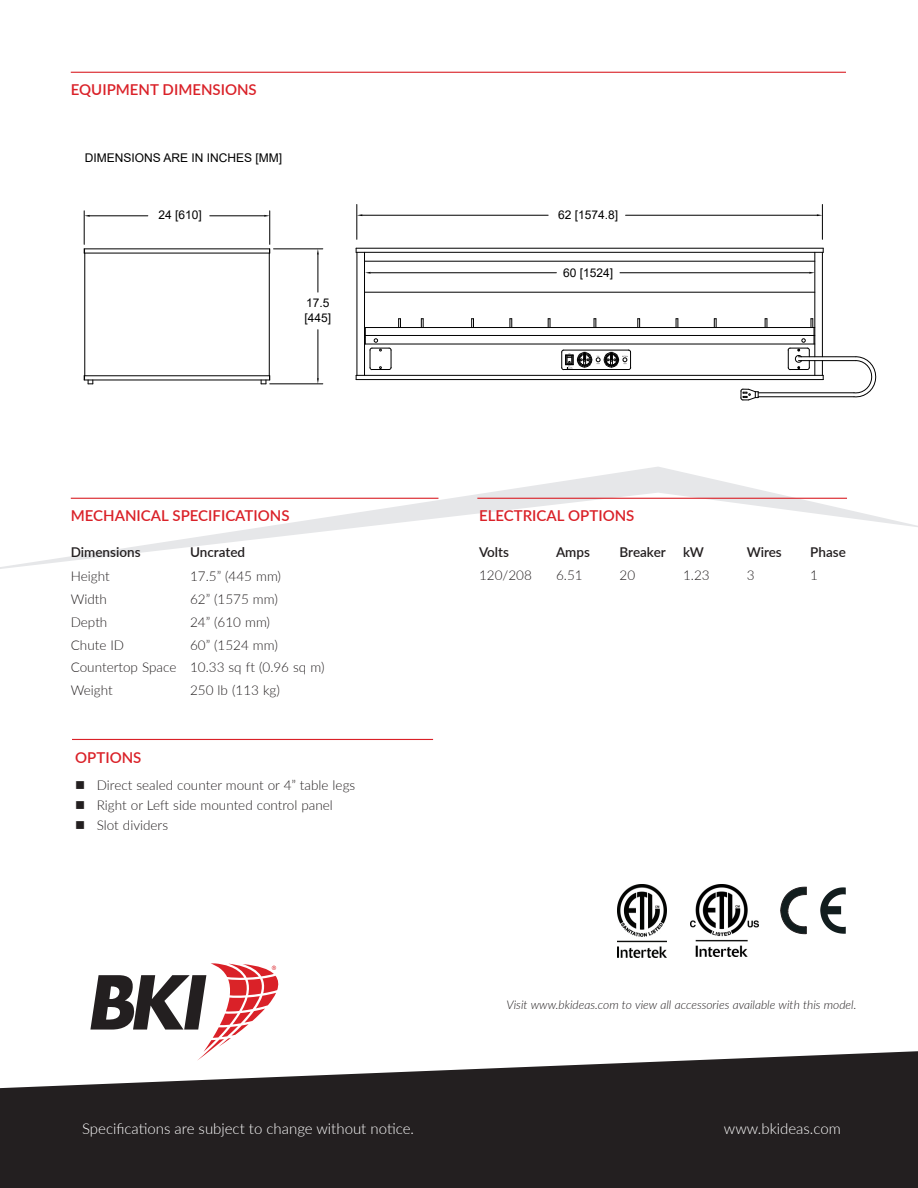
<style>
.page{position:relative;width:918px;height:1188px;background:#fff}
.page>*{position:absolute;margin:0;border:0;box-sizing:border-box;transform-origin:0 0}
.Subhead{font:600 15px "Lato";color:#da2128}
.t1{font:300 15px "Lato";color:#fff}
._9_pt_flush_left{font:300 13.5px "Lato";color:#231f20}
._9_pt_flush_left_sem{font:600 13.5px "Lato";color:#231f20}
.t2{font:italic 300 13.5px "Lato";color:#fff}
._8_pt_italic{font:italic 300 12px "Lato";color:#231f20}
.t3{font:12px/14.4px "Arial";color:#000}
</style>
<div class="page">
<svg style="left:0;top:1051px;width:918px;height:137px;background:#3e3a3b"></svg>
<svg style="left:90px;top:963px;width:189px;height:98px"></svg>
<svg style="left:0;top:467px;width:918px;height:102px"></svg>
<hr style="left:71px;top:72px;width:775px;height:1px;background:#da2128">
<img style="left:617px;top:885px;width:50px;height:72px">
<img style="left:690px;top:885px;width:69px;height:72px">
<svg style="left:820px;top:887px;width:26px;height:47px"></svg>
<svg style="left:781px;top:887px;width:26px;height:47px"></svg>
<hr style="left:71px;top:498px;width:367px;height:1px;background:#da2128">
<hr style="left:477px;top:498px;width:370px;height:1px;background:#da2128">
<hr style="left:72px;top:739px;width:361px;height:1px;background:#da2128">
<hr style="left:269px;top:253px;width:1px;height:123px;background:#010101">
<hr style="left:84px;top:253px;width:1px;height:123px;background:#010101">
<hr style="left:84px;top:248px;width:186px;height:1px;background:#010101">
<hr style="left:84px;top:253px;width:186px;height:1px;background:#010101">
<hr style="left:84px;top:380px;width:186px;height:1px;background:#010101">
<hr style="left:84px;top:375px;width:186px;height:1px;background:#010101">
<svg style="left:261px;top:376px;width:9px;height:8px"></svg>
<svg style="left:84px;top:376px;width:9px;height:8px"></svg>
<hr style="left:84px;top:211px;width:1px;height:33px;background:#010101">
<hr style="left:269px;top:211px;width:1px;height:33px;background:#010101">
<hr style="left:90px;top:215px;width:58px;height:1px;background:#010101">
<hr style="left:210px;top:215px;width:54px;height:1px;background:#010101">
<hr style="left:274px;top:248px;width:49px;height:1px;background:#010101">
<hr style="left:270px;top:383px;width:53px;height:1px;background:#010101">
<hr style="left:317px;top:254px;width:1px;height:38px;background:#010101">
<hr style="left:317px;top:330px;width:1px;height:48px;background:#010101">
<svg style="left:317px;top:378px;width:2px;height:6px"></svg>
<hr style="left:365px;top:327px;width:450px;height:1px;background:#010101">
<hr style="left:365px;top:344px;width:450px;height:1px;background:#010101">
<hr style="left:356px;top:375px;width:467px;height:1px;background:#010101">
<hr style="left:356px;top:379px;width:467px;height:1px;background:#010101">
<hr style="left:364px;top:252px;width:1px;height:123px;background:#010101">
<hr style="left:357px;top:252px;width:1px;height:123px;background:#010101">
<hr style="left:814px;top:252px;width:1px;height:105px;background:#010101">
<hr style="left:356px;top:248px;width:467px;height:1px;background:#010101">
<hr style="left:356px;top:252px;width:467px;height:1px;background:#010101">
<hr style="left:365px;top:261px;width:450px;height:1px;background:#010101">
<hr style="left:822px;top:252px;width:1px;height:105px;background:#010101">
<svg style="left:398px;top:318px;width:3px;height:9px"></svg>
<svg style="left:637px;top:318px;width:3px;height:9px"></svg>
<svg style="left:676px;top:318px;width:2px;height:9px"></svg>
<svg style="left:714px;top:318px;width:3px;height:9px"></svg>
<svg style="left:765px;top:318px;width:3px;height:9px"></svg>
<svg style="left:421px;top:318px;width:3px;height:9px"></svg>
<svg style="left:471px;top:318px;width:3px;height:9px"></svg>
<svg style="left:510px;top:318px;width:2px;height:9px"></svg>
<svg style="left:548px;top:318px;width:3px;height:9px"></svg>
<svg style="left:594px;top:318px;width:2px;height:9px"></svg>
<hr style="left:365px;top:292px;width:450px;height:1px;background:#010101">
<svg style="left:853px;top:356px;width:24px;height:42px"></svg>
<hr style="left:758px;top:396px;width:96px;height:1px;background:#010101">
<hr style="left:758px;top:392px;width:96px;height:1px;background:#010101">
<hr style="left:799px;top:356px;width:57px;height:1px;background:#010101">
<hr style="left:799px;top:360px;width:57px;height:1px;background:#010101">
<svg style="left:740px;top:388px;width:19px;height:13px"></svg>
<svg style="left:822px;top:361px;width:2px;height:19px"></svg>
<svg style="left:365px;top:328px;width:27px;height:42px"></svg>
<svg style="left:787px;top:318px;width:28px;height:57px"></svg>
<hr style="left:365px;top:335px;width:450px;height:1px;background:#010101">
<svg style="left:561px;top:349px;width:70px;height:21px"></svg>
<hr style="left:356px;top:204px;width:1px;height:35px;background:#010101">
<hr style="left:822px;top:204px;width:1px;height:35px;background:#010101">
<hr style="left:362px;top:215px;width:186px;height:1px;background:#010101">
<hr style="left:626px;top:215px;width:191px;height:1px;background:#010101">
<hr style="left:371px;top:272px;width:185px;height:1px;background:#010101">
<hr style="left:620px;top:272px;width:189px;height:1px;background:#010101">
<p class="Subhead" style="left:71px;top:79px;width:188px">EQUIPMENT DIMENSIONS</p>
<p class="t3" style="left:85px;top:150px;width:199px">DIMENSIONS ARE IN INCHES [MM]</p>
<p class="t3" style="left:158px;top:208px;width:45px">24 [610]</p>
<p class="t3" style="left:305px;top:296px;width:28px">17.5 [445]</p>
<p class="Subhead" style="left:71px;top:505px;width:220px">MECHANICAL SPECIFICATIONS</p>
<p class="_9_pt_flush_left_sem" style="left:71px;top:542px;width:71px">Dimensions</p>
<p class="_9_pt_flush_left_sem" style="left:190px;top:542px;width:57px">Uncrated</p>
<p class="_9_pt_flush_left" style="left:71px;top:567px;width:40px">Height</p>
<p class="_9_pt_flush_left" style="left:190px;top:567px;width:93px">17.5” (445 mm)</p>
<p class="_9_pt_flush_left" style="left:71px;top:590px;width:38px">Width</p>
<p class="_9_pt_flush_left" style="left:190px;top:590px;width:89px">62” (1575 mm)</p>
<p class="_9_pt_flush_left" style="left:71px;top:612px;width:38px">Depth</p>
<p class="_9_pt_flush_left" style="left:190px;top:612px;width:82px">24” (610 mm)</p>
<p class="_9_pt_flush_left" style="left:71px;top:635px;width:55px">Chute ID</p>
<p class="_9_pt_flush_left" style="left:190px;top:635px;width:89px">60” (1524 mm)</p>
<p class="_9_pt_flush_left" style="left:71px;top:658px;width:107px">Countertop Space</p>
<p class="_9_pt_flush_left" style="left:190px;top:658px;width:136px">10.33 sq ft (0.96 sq m)</p>
<p class="_9_pt_flush_left" style="left:71px;top:681px;width:43px">Weight</p>
<p class="_9_pt_flush_left" style="left:190px;top:681px;width:91px">250 lb (113 kg)</p>
<p class="Subhead" style="left:75px;top:746px;width:68px">OPTIONS</p>
<p class="_9_pt_flush_left" style="left:97px;top:776px;width:260px">Direct sealed counter mount or 4” table legs</p>
<p class="_9_pt_flush_left" style="left:97px;top:796px;width:238px">Right or Left side mounted control panel</p>
<p class="_9_pt_flush_left" style="left:97px;top:816px;width:73px">Slot dividers</p>
<p class="t3" style="left:558px;top:208px;width:62px">62 [1574.8]</p>
<p class="t3" style="left:563px;top:265px;width:52px">60 [1524]</p>
<p class="Subhead" style="left:479px;top:505px;width:157px">ELECTRICAL OPTIONS</p>
<p class="_9_pt_flush_left_sem" style="left:479px;top:542px;width:32px">Volts</p>
<p class="_9_pt_flush_left_sem" style="left:556px;top:542px;width:35px">Amps</p>
<p class="_9_pt_flush_left_sem" style="left:620px;top:542px;width:48px">Breaker</p>
<p class="_9_pt_flush_left_sem" style="left:683px;top:542px;width:22px">kW</p>
<p class="_9_pt_flush_left_sem" style="left:747px;top:542px;width:37px">Wires</p>
<p class="_9_pt_flush_left_sem" style="left:810px;top:542px;width:37px">Phase</p>
<p class="_9_pt_flush_left" style="left:479px;top:566px;width:54px">120/208</p>
<p class="_9_pt_flush_left" style="left:556px;top:566px;width:28px">6.51</p>
<p class="_9_pt_flush_left" style="left:620px;top:566px;width:17px">20</p>
<p class="_9_pt_flush_left" style="left:683px;top:566px;width:28px">1.23</p>
<p class="_9_pt_flush_left" style="left:747px;top:566px;width:9px">3</p>
<p class="_9_pt_flush_left" style="left:810px;top:566px;width:9px">1</p>
<p class="_8_pt_italic" style="left:507px;top:996px;width:351px">Visit www.bkideas.com to view all accessories available with this model.</p>
<p class="t1" style="left:82px;top:1118px;width:333px">Specifications are subject to change without notice.</p>
<p class="t1" style="left:724px;top:1118px;width:118px">www.bkideas.com</p>
<p class="t2" style="left:743px;top:1123px;width:100px">www.bkideas.com</p>
</div>
